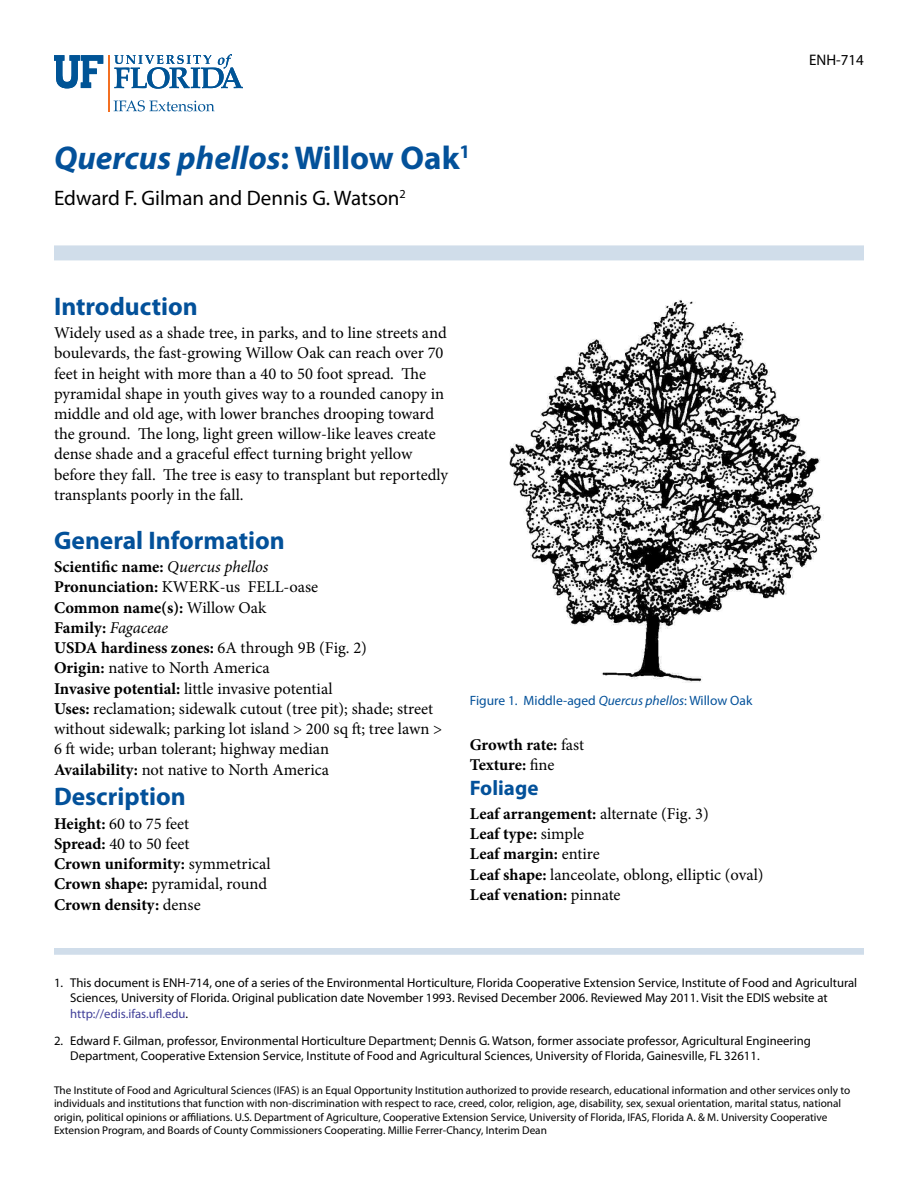
<style>
.page{position:relative;width:918px;height:1188px;background:#fff}
.page>*{position:absolute;margin:0;border:0;box-sizing:border-box;transform-origin:0 0}
.t1{font:italic 700 33px "Myriad Pro";color:#03519a}
.t2{font:700 25.5px "Myriad Pro";color:#03519a}
.t3{font:21px "Myriad Pro";color:#000}
.t4{font:700 21px "Myriad Pro";color:#03519a}
.t5{font:16.5px/20.2px "Minion Pro";color:#000}
.t6{font:700 16.5px/20.2px "Minion Pro";letter-spacing:-.005em;color:#000}
.t7{font:15.3px "Myriad Pro";color:#000}
.t8{font:13.5px "Myriad Pro";color:#03519a}
.t9{font:12.75px/15.3px "Myriad Pro";color:#000}
.t10{font:11.25px/13.5px "Myriad Pro";color:#000}
.s1{font-style:normal}
.s2{font-weight:700}
.s3{font-style:italic}
.s4{font-weight:400}
.s5{color:#414099}
</style>
<div class="page">
<hr style="left:108px;top:55px;width:2px;height:56px;background:#f36f21">
<svg style="left:114px;top:54px;width:129px;height:35px"></svg>
<svg style="left:54px;top:55px;width:49px;height:33px"></svg>
<svg style="left:114px;top:100px;width:101px;height:11px"></svg>
<div style="left:54px;top:245px;width:810px;height:15px;background:#d0ddea"></div>
<div style="left:54px;top:948px;width:810px;height:7px;background:#d0ddea"></div>
<img style="left:509px;top:300px;width:315px;height:383px">
<p class="t1" style="left:54px;top:136px;width:418px">Quercus phellos<span class="s1">: Willow Oak</span><sup>1</sup></p>
<p class="t3" style="left:54px;top:185px;width:353px">Edward F. Gilman and Dennis G. Watson<sup>2</sup></p>
<p class="t2" style="left:54px;top:289px;width:145px">Introduction</p>
<p class="t5" style="left:54px;top:323px;width:396px">Widely used as a shade tree, in parks, and to line streets and boulevards, the fast-growing Willow Oak can reach over 70 feet in height with more than a 40 to 50 foot spread. The pyramidal shape in youth gives way to a rounded canopy in middle and old age, with lower branches drooping toward the ground. The long, light green willow-like leaves create dense shade and a graceful effect turning bright yellow before they fall. The tree is easy to transplant but reportedly transplants poorly in the fall.</p>
<p class="t2" style="left:54px;top:523px;width:232px">General Information</p>
<p class="t5" style="left:54px;top:557px;width:390px"><span class="s2">Scientific name:</span> <span class="s3">Quercus phellos<br></span><span class="s2">Pronunciation:</span> KWERK-us FELL-oase<br><span class="s2">Common name(s):</span> Willow Oak<br><span class="s2">Family:</span> <span class="s3">Fagaceae<br></span><span class="s2">USDA hardiness zones:</span> 6A through 9B (Fig. 2)<br><span class="s2">Origin:</span> native to North America<br><span class="s2">Invasive potential:</span> little invasive potential<br><span class="s2">Uses:</span> reclamation; sidewalk cutout (tree pit); shade; street without sidewalk; parking lot island &gt; 200 sq ft; tree lawn &gt; 6 ft wide; urban tolerant; highway median<br><span class="s2">Availability:</span> not native to North America</p>
<p class="t2" style="left:54px;top:780px;width:133px">Description</p>
<p class="t6" style="left:54px;top:813px;width:218px">Height: <span class="s4">60 to 75 feet<br></span>Spread: <span class="s4">40 to 50 feet<br></span>Crown uniformity: <span class="s4">symmetrical<br></span>Crown shape: <span class="s4">pyramidal, round<br></span>Crown density: <span class="s4">dense</span></p>
<p class="t8" style="left:470px;top:692px;width:284px">Figure 1. Middle-aged <span class="s3">Quercus phellos</span>: Willow Oak</p>
<p class="t6" style="left:470px;top:734px;width:116px">Growth rate: <span class="s4">fast<br></span>Texture: <span class="s4">fine</span></p>
<p class="t4" style="left:470px;top:775px;width:70px">Foliage</p>
<p class="t5" style="left:470px;top:803px;width:295px"><span class="s2">Leaf arrangement:</span> alternate (Fig. 3)<br><span class="s2">Leaf type:</span> simple<br><span class="s2">Leaf margin:</span> entire<br><span class="s2">Leaf shape:</span> lanceolate, oblong, elliptic (oval)<br><span class="s2">Leaf venation:</span> pinnate</p>
<p class="t7" style="left:809px;top:51px;width:56px">ENH-714</p>
<p class="t9" style="left:70px;top:975px;width:789px;text-indent:-16px">1. This document is ENH-714, one of a series of the Environmental Horticulture, Florida Cooperative Extension Service, Institute of Food and Agricultural<br>Sciences, University of Florida. Original publication date November 1993. Revised December 2006. Reviewed May 2011. Visit the EDIS website at <span class="s5">http://edis.ifas.ufl.edu</span>.</p>
<p class="t9" style="left:70px;top:1033px;width:742px;text-indent:-16px">2. Edward F. Gilman, professor, Environmental Horticulture Department; Dennis G. Watson, former associate professor, Agricultural Engineering<br>Department, Cooperative Extension Service, Institute of Food and Agricultural Sciences, University of Florida, Gainesville, FL 32611.</p>
<p class="t10" style="left:54px;top:1083px;width:798px">The Institute of Food and Agricultural Sciences (IFAS) is an Equal Opportunity Institution authorized to provide research, educational information and other services only to individuals and institutions that function with non-discrimination with respect to race, creed, color, religion, age, disability, sex, sexual orientation, marital status, national origin, political opinions or affiliations. U.S. Department of Agriculture, Cooperative Extension Service, University of Florida, IFAS, Florida A. &amp; M. University Cooperative Extension Program, and Boards of County Commissioners Cooperating. Millie Ferrer-Chancy, Interim Dean</p>
</div>
